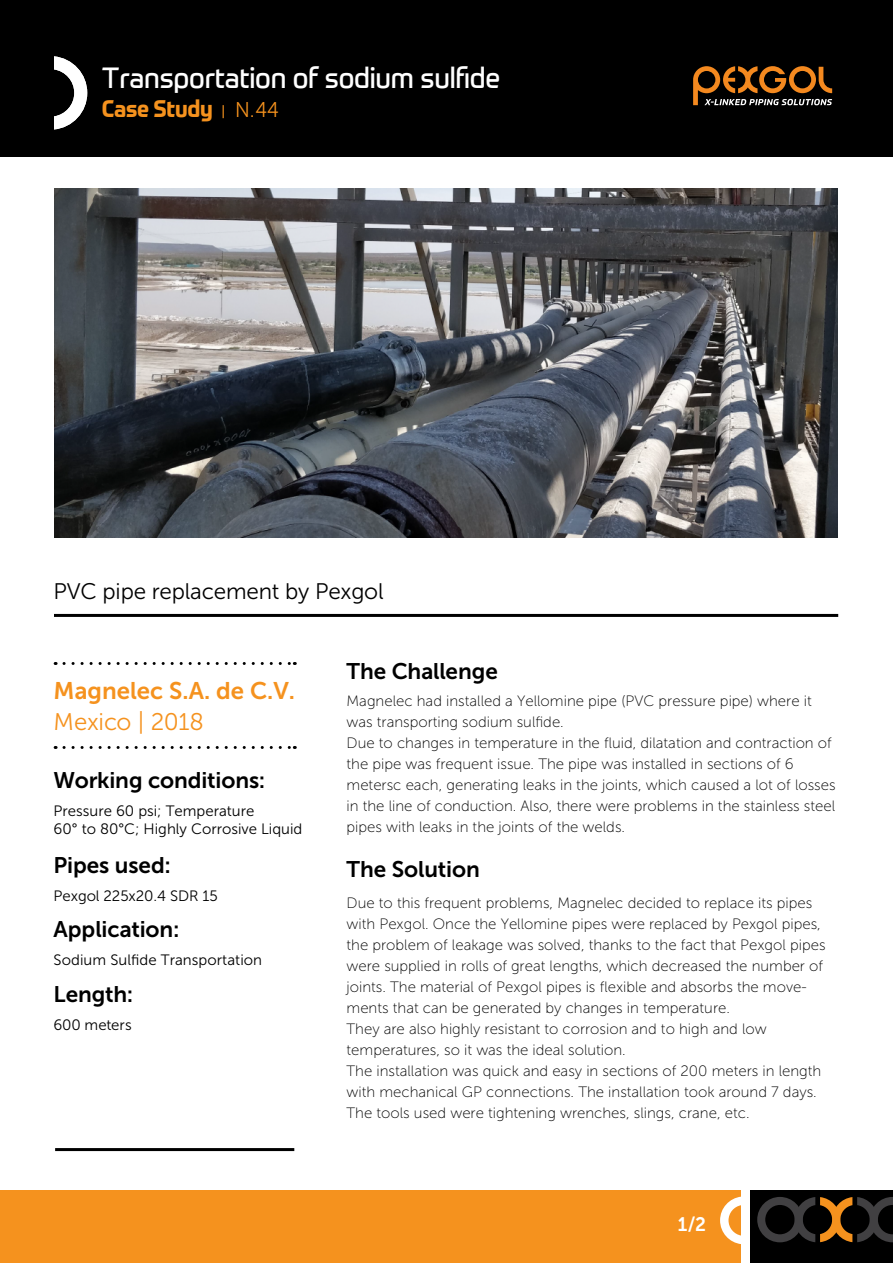
<style>
.page{position:relative;width:893px;height:1263px;background:#fff}
.page>*{position:absolute;margin:0;border:0;box-sizing:border-box;transform-origin:0 0}
.t1{font:28.5px "Prometo";letter-spacing:-.01em;color:#fff;scale:.96 1}
.t2{font:24px "Museo Sans 700";color:#f5921e}
.t3{font:24px "Museo Sans 300";letter-spacing:-.01em;color:#f5921e}
.t4{font:700 23.4px "Prometo";letter-spacing:-.01em;color:#f5921e;scale:.92 1}
.t5{font:22.5px "Museo Sans 700";letter-spacing:-.005em;color:#000}
.t6{font:22.5px "Museo Sans 300";letter-spacing:-.01em;color:#000}
.t7{font:19.5px "Museo Sans 700";color:#fff;scale:.96 1}
.t8{font:15px/21px "Museo Sans 100";color:#000}
.t9{font:15px/18px "Museo Sans 300";color:#000}
.s1{font-family:"Museo Sans 300";font-weight:400;font-size:13.8px}
.s2{font-family:"Museo Sans 300";font-weight:400;font-size:21.3px}
</style>
<div class="page">
<div style="left:0;top:1190px;width:740px;height:73px;background:#f5921e"></div>
<svg style="left:720px;top:1196px;width:21px;height:48px"></svg>
<div style="left:750px;top:1190px;width:143px;height:73px;background:#000"></div>
<svg style="left:757px;top:1197px;width:136px;height:45px"></svg>
<div style="left:0;top:0;width:893px;height:156px;background:#000"></div>
<svg style="left:54px;top:56px;width:33px;height:73px"></svg>
<svg style="left:693px;top:66px;width:139px;height:39px"></svg>
<hr style="left:54px;top:614px;width:784px;height:3px;background:#000">
<svg style="left:64px;top:662px;width:231px;height:3px"></svg>
<svg style="left:64px;top:746px;width:231px;height:3px"></svg>
<hr style="left:55px;top:1148px;width:239px;height:3px;background:#000">
<img style="left:55px;top:189px;width:783px;height:348px">
<h1 class="t1" style="left:102px;top:60px;width:417px">Transportation of sodium sulfide</h1>
<h3 class="t4" style="left:102px;top:94px;width:194px">Case Study <span class="s1">|</span> <span class="s2">N.44</span></h3>
<h3 class="t6" style="left:54px;top:579px;width:332px">PVC pipe replacement by Pexgol</h3>
<h2 class="t2" style="left:54px;top:677px;width:243px">Magnelec S.A. de C.V.</h2>
<h2 class="t3" style="left:54px;top:709px;width:152px">Mexico | 2018</h2>
<h3 class="t5" style="left:54px;top:768px;width:213px">Working conditions:</h3>
<p class="t9" style="left:54px;top:802px;width:250px">Pressure 60 psi; Temperature<br>60° to 80°C; Highly Corrosive Liquid</p>
<h3 class="t5" style="left:54px;top:852px;width:119px">Pipes used:</h3>
<p class="t9" style="left:54px;top:886px;width:166px">Pexgol 225x20.4 SDR 15</p>
<h3 class="t5" style="left:54px;top:917px;width:127px">Application:</h3>
<p class="t9" style="left:54px;top:951px;width:210px">Sodium Sulfide Transportation</p>
<h3 class="t5" style="left:54px;top:982px;width:81px">Length:</h3>
<p class="t9" style="left:54px;top:1016px;width:80px">600 meters</p>
<h3 class="t5" style="left:347px;top:658px;width:153px">The Challenge</h3>
<p class="t8" style="left:347px;top:691px;width:491px">Magnelec had installed a Yellomine pipe (PVC pressure pipe) where it was transporting sodium sulfide.<br>Due to changes in temperature in the fluid, dilatation and contraction of the pipe was frequent issue. The pipe was installed in sections of 6 metersc each, generating leaks in the joints, which caused a lot of losses in the line of conduction. Also, there were problems in the stainless steel pipes with leaks in the joints of the welds.</p>
<h3 class="t5" style="left:347px;top:856px;width:135px">The Solution</h3>
<p class="t8" style="left:347px;top:892px;width:480px">Due to this frequent problems, Magnelec decided to replace its pipes with Pexgol. Once the Yellomine pipes were replaced by Pexgol pipes, the problem of leakage was solved, thanks to the fact that Pexgol pipes were supplied in rolls of great lengths, which decreased the number of joints. The material of Pexgol pipes is flexible and absorbs the move&shy;ments that can be generated by changes in temperature.<br>They are also highly resistant to corrosion and to high and low temperatures, so it was the ideal solution.<br>The installation was quick and easy in sections of 200 meters in length with mechanical GP connections. The installation took around 7 days.<br>The tools used were tightening wrenches, slings, crane, etc.</p>
<h3 class="t7" style="left:678px;top:1213px;width:31px">1/2</h3>
</div>
